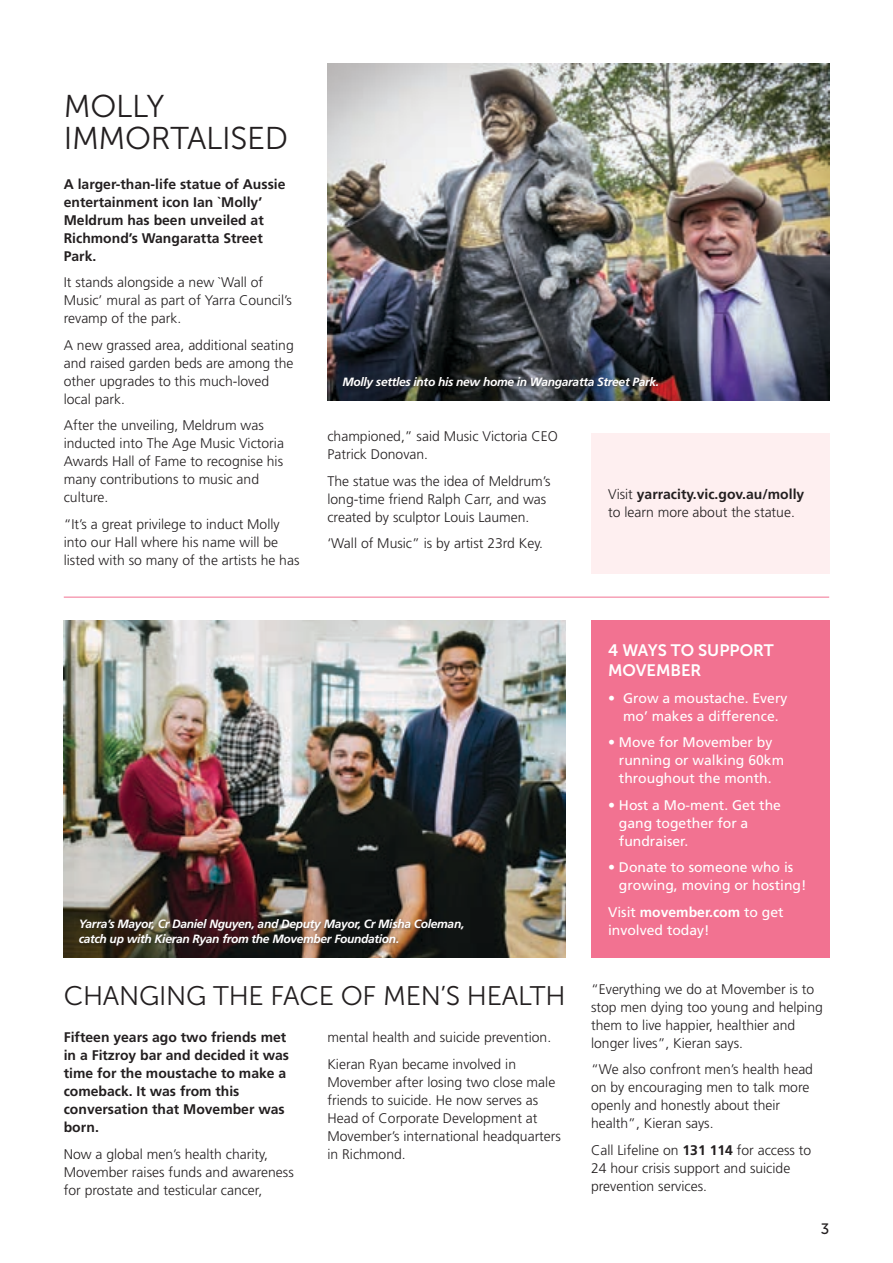
<style>
.page{position:relative;width:893px;height:1263px;background:#fff}
.page>*{position:absolute;margin:0;border:0;box-sizing:border-box;transform-origin:0 0}
.t1{font:31.5px/31.5px "Museo Sans 300";letter-spacing:-.01em;color:#231f20}
.t2{font:26.85px "Museo Sans 300";letter-spacing:-.01em;color:#231f20}
.t3{font:16.5px/19.5px "Museo Sans 700";color:#fff}
.t4{font:15px "Museo Sans 500";color:#231f20}
.t5{font:300 13.95px/18px "Frutiger LT Std";color:#231f20}
.t6{font:700 13.95px/18px "Frutiger LT Std";color:#231f20}
.t7{font:13.95px/18px "Frutiger LT Std";color:#fff}
.t8{font:italic 700 12px/15px "Frutiger LT Std";letter-spacing:-.025em;color:#fff}
.s1{font-weight:700}
.s2{font-weight:300}
</style>
<div class="page">
<div style="left:591px;top:433px;width:238px;height:140px;background:#feeff0"></div>
<img style="left:327px;top:64px;width:502px;height:337px">
<div style="left:342px;top:376px;width:319px;height:15px;background:#231f20;opacity:.44"></div>
<hr style="left:64px;top:597px;width:765px;height:1px;background:#f27291">
<div style="left:591px;top:621px;width:238px;height:337px;background:#f27291"></div>
<img style="left:64px;top:621px;width:502px;height:337px">
<div style="left:78px;top:918px;width:388px;height:30px;background:#231f20;opacity:.44"></div>
<h1 class="t1" style="left:64px;top:91px;width:226px">MOLLY<br>IMMORTALISED</h1>
<p class="t6" style="left:64px;top:175px;width:223px">A larger-than-life statue of Aussie entertainment icon Ian `Molly’<br>Meldrum has been unveiled at<br>Richmond’s Wangaratta Street<br>Park.</p>
<p class="t5" style="left:64px;top:274px;width:230px">It stands alongside a new `Wall of<br>Music’ mural as part of Yarra Council’s revamp of the park.</p>
<p class="t5" style="left:64px;top:336px;width:231px">A new grassed area, additional seating and raised garden beds are among the other upgrades to this much-loved local park.</p>
<p class="t5" style="left:64px;top:417px;width:222px">After the unveiling, Meldrum was inducted into The Age Music Victoria<br>Awards Hall of Fame to recognise his many contributions to music and culture.</p>
<p class="t5" style="left:64px;top:515px;width:237px">“It’s a great privilege to induct Molly into our Hall where his name will be listed with so many of the artists he has</p>
<p class="t8" style="left:342px;top:374px;width:318px">Molly settles into his new home in Wangaratta Street Park.</p>
<p class="t5" style="left:327px;top:427px;width:232px">championed,” said Music Victoria CEO<br>Patrick Donovan.</p>
<p class="t5" style="left:327px;top:472px;width:225px">The statue was the idea of Meldrum’s long-time friend Ralph Carr, and was created by sculptor Louis Laumen.</p>
<p class="t5" style="left:327px;top:534px;width:217px">‘Wall of Music” is by artist 23rd Key.</p>
<p class="t5" style="left:608px;top:486px;width:198px">Visit <span class="s1">yarracity.vic.gov.au/molly </span>to learn more about the statue.</p>
<p class="t8" style="left:79px;top:916px;width:387px">Yarra’s Mayor, Cr Daniel Nguyen, and Deputy Mayor, Cr Misha Coleman, catch up with Kieran Ryan from the Movember Foundation.</p>
<h2 class="t2" style="left:64px;top:981px;width:503px">CHANGING THE FACE OF MEN’S HEALTH</h2>
<p class="t6" style="left:64px;top:1028px;width:227px">Fifteen years ago two friends met in a Fitzroy bar and decided it was time for the moustache to make a comeback. It was from this conversation that Movember was born.</p>
<p class="t5" style="left:64px;top:1145px;width:231px">Now a global men’s health charity,<br>Movember raises funds and awareness for prostate and testicular cancer,</p>
<p class="t5" style="left:327px;top:1024px;width:225px;line-height:26.5px">mental health and suicide prevention.<br>Kieran Ryan became involved in</p>
<p class="t5" style="left:327px;top:1073px;width:235px">Movember after losing two close male friends to suicide. He now serves as<br>Head of Corporate Development at<br>Movember’s international headquarters in Richmond.</p>
<p class="t3" style="left:608px;top:641px;width:167px">4 WAYS TO SUPPORT<br>MOVEMBER</p>
<p class="t7" style="left:608px;top:689px;width:181px;text-align:center"><span class="s2">•</span> Grow a moustache. Every mo’ makes a difference.</p>
<p class="t7" style="left:619px;top:733px;width:167px;text-indent:-11px">• Move for Movember by running or walking 60km throughout the month.</p>
<p class="t7" style="left:619px;top:796px;width:164px;text-indent:-11px">• Host a Mo-ment. Get the gang together for a fundraiser.</p>
<p class="t7" style="left:619px;top:858px;width:189px;text-indent:-11px">• Donate to someone who is growing, moving or hosting!</p>
<p class="t7" style="left:608px;top:903px;width:177px">Visit <span class="s1">movember.com</span> to get involved today!</p>
<p class="t5" style="left:591px;top:980px;width:233px">“Everything we do at Movember is to stop men dying too young and helping them to live happier, healthier and longer lives”, Kieran says.</p>
<p class="t5" style="left:591px;top:1060px;width:223px">“We also confront men’s health head on by encouraging men to talk more openly and honestly about their health”, Kieran says.</p>
<p class="t5" style="left:591px;top:1141px;width:222px">Call Lifeline on <span class="s1">131 114</span> for access to<br>24 hour crisis support and suicide prevention services.</p>
<p class="t4" style="left:821px;top:1220px;width:10px">3</p>
</div>
